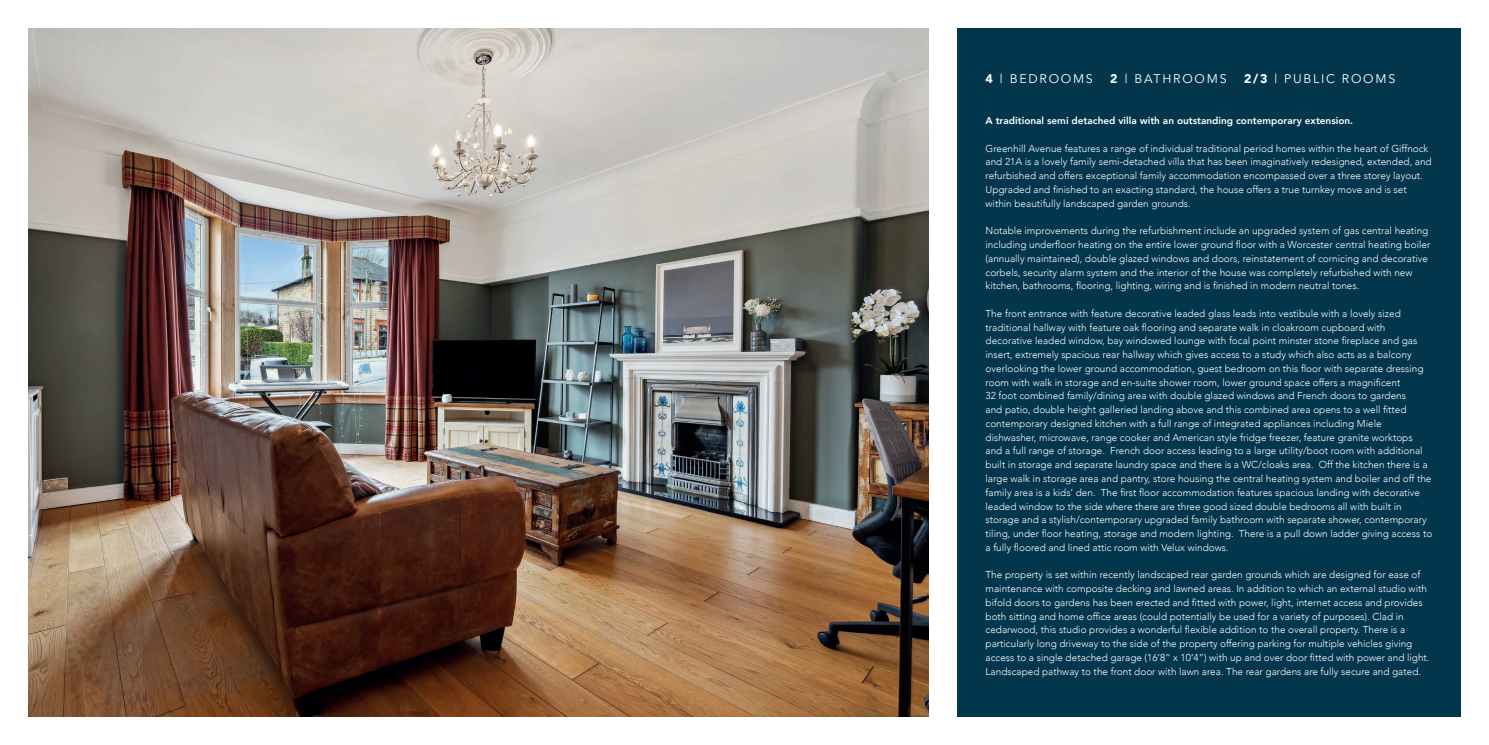
<style>
.page{position:relative;width:1489px;height:745px;background:#fff}
.page>*{position:absolute;margin:0;border:0;box-sizing:border-box;transform-origin:0 0}
.t1{font:12.5px "Avenir";letter-spacing:.14em;color:#fff}
.t2{font:300 10px/13.8px "Avenir";color:#fff}
.t3{font:800 10px "Avenir";color:#fff}
.s1{font-weight:900}
</style>
<div class="page">
<div style="left:28px;top:28px;width:1432px;height:688px;background:#01364d"></div>
<div style="left:928px;top:0;width:29px;height:744px;background:#fff"></div>
<img style="left:28px;top:28px;width:900px;height:688px">
<p class="t1" style="left:985px;top:71px;width:109px"><span class="s1">4</span> | BEDROOMS</p>
<p class="t1" style="left:1110px;top:71px;width:118px"><span class="s1">2</span> | BATHROOMS</p>
<p class="t1" style="left:1243px;top:71px;width:153px"><span class="s1">2/3</span> | PUBLIC ROOMS</p>
<p class="t3" style="left:985px;top:113px;width:369px">A traditional semi detached villa with an outstanding contemporary extension.</p>
<p class="t2" style="left:985px;top:141px;width:447px">Greenhill Avenue features a range of individual traditional period homes within the heart of Giffnock and 21A is a lovely family semi-detached villa that has been imaginatively redesigned, extended, and refurbished and offers exceptional family accommodation encompassed over a three storey layout.<br>Upgraded and finished to an exacting standard, the house offers a true turnkey move and is set within beautifully landscaped garden grounds.</p>
<p class="t2" style="left:985px;top:224px;width:446px">Notable improvements during the refurbishment include an upgraded system of gas central heating including underfloor heating on the entire lower ground floor with a Worcester central heating boiler (annually maintained), double glazed windows and doors, reinstatement of cornicing and decorative corbels, security alarm system and the interior of the house was completely refurbished with new kitchen, bathrooms, flooring, lighting, wiring and is finished in modern neutral tones.</p>
<p class="t2" style="left:985px;top:306px;width:448px">The front entrance with feature decorative leaded glass leads into vestibule with a lovely sized traditional hallway with feature oak flooring and separate walk in cloakroom cupboard with decorative leaded window, bay windowed lounge with focal point minster stone fireplace and gas insert, extremely spacious rear hallway which gives access to a study which also acts as a balcony overlooking the lower ground accommodation, guest bedroom on this floor with separate dressing room with walk in storage and en-suite shower room, lower ground space offers a magnificent<br>32 foot combined family/dining area with double glazed windows and French doors to gardens<br>and patio, double height galleried landing above and this combined area opens to a well fitted contemporary designed kitchen with a full range of integrated appliances including Miele dishwasher, microwave, range cooker and American style fridge freezer, feature granite worktops<br>and a full range of storage. French door access leading to a large utility/boot room with additional built in storage and separate laundry space and there is a WC/cloaks area. Off the kitchen there is a large walk in storage area and pantry, store housing the central heating system and boiler and off the family area is a kids’ den. The first floor accommodation features spacious landing with decorative leaded window to the side where there are three good sized double bedrooms all with built in storage and a stylish/contemporary upgraded family bathroom with separate shower, contemporary tiling, under floor heating, storage and modern lighting. There is a pull down ladder giving access to a fully floored and lined attic room with Velux windows.</p>
<p class="t2" style="left:985px;top:567px;width:445px">The property is set within recently landscaped rear garden grounds which are designed for ease of maintenance with composite decking and lawned areas. In addition to which an external studio with bifold doors to gardens has been erected and fitted with power, light, internet access and provides both sitting and home office areas (could potentially be used for a variety of purposes). Clad in cedarwood, this studio provides a wonderful flexible addition to the overall property. There is a particularly long driveway to the side of the property offering parking for multiple vehicles giving access to a single detached garage (16’8” x 10’4”) with up and over door fitted with power and light.<br>Landscaped pathway to the front door with lawn area. The rear gardens are fully secure and gated.</p>
</div>
